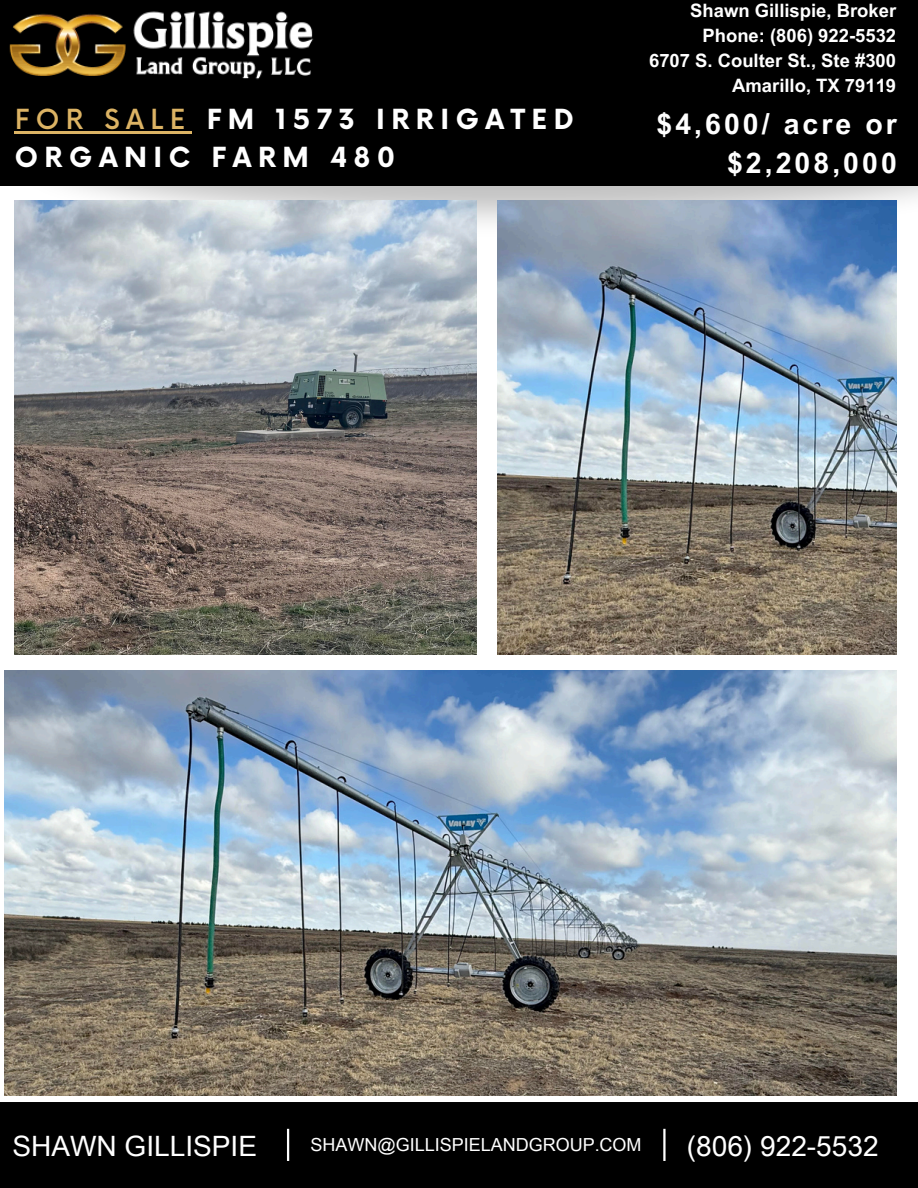
<style>
.page{position:relative;width:918px;height:1188px;background:#fff}
.page>*{position:absolute;margin:0;border:0;box-sizing:border-box;transform-origin:0 0}
.t1{font:700 28.5px/39.3px "Arial Unicode MS";letter-spacing:.105em;color:#fff;text-align:right}
.t2{font:28.05px "Arial Unicode MS";color:#fff}
.t3{font:700 27px/38.2px "Now";letter-spacing:.24em;color:#fff}
.t4{font:700 18.45px "Arial Unicode MS";color:#fff}
.t5{font:18px "Arial Unicode MS";color:#fff}
.s1{font-weight:500;color:#dcb364}
</style>
<div class="page">
<img style="left:14px;top:186px;width:904px;height:103px">
<div style="left:0;top:0;width:918px;height:186px;background:#000"></div>
<img style="left:9px;top:11px;width:305px;height:69px">
<div style="left:0;top:1102px;width:918px;height:12px;background:#000"></div>
<div style="left:0;top:1114px;width:918px;height:74px;background:#000"></div>
<hr style="left:287px;top:1129px;width:2px;height:32px;background:#fff">
<hr style="left:663px;top:1129px;width:3px;height:32px;background:#fff">
<img style="left:4px;top:671px;width:893px;height:425px">
<img style="left:497px;top:201px;width:400px;height:453px">
<img style="left:15px;top:201px;width:461px;height:453px">
<hr style="left:15px;top:131px;width:177px;height:3px;background:#dcb364">
<p class="t3" style="left:15px;top:102px;width:560px"><span class="s1">FOR SALE</span> FM 1573 IRRIGATED<br>ORGANIC FARM 480</p>
<p class="t4" style="left:690px;top:-2px;width:207px">Shawn Gillispie, Broker</p>
<p class="t4" style="left:703px;top:22px;width:195px">Phone: (806) 922-5532</p>
<p class="t4" style="left:649px;top:47px;width:249px">6707 S. Coulter St., Ste #300</p>
<p class="t4" style="left:732px;top:72px;width:165px">Amarillo, TX 79119</p>
<p class="t1" style="left:657px;top:103px;width:242px">$4,600/ acre or $2,208,000</p>
<p class="t2" style="left:12px;top:1126px;width:246px">SHAWN GILLISPIE</p>
<h1 class="t5" style="left:311px;top:1132px;width:333px">SHAWN@GILLISPIELANDGROUP.COM</h1>
<h3 class="t2" style="left:687px;top:1126px;width:193px">(806) 922-5532</h3>
</div>
